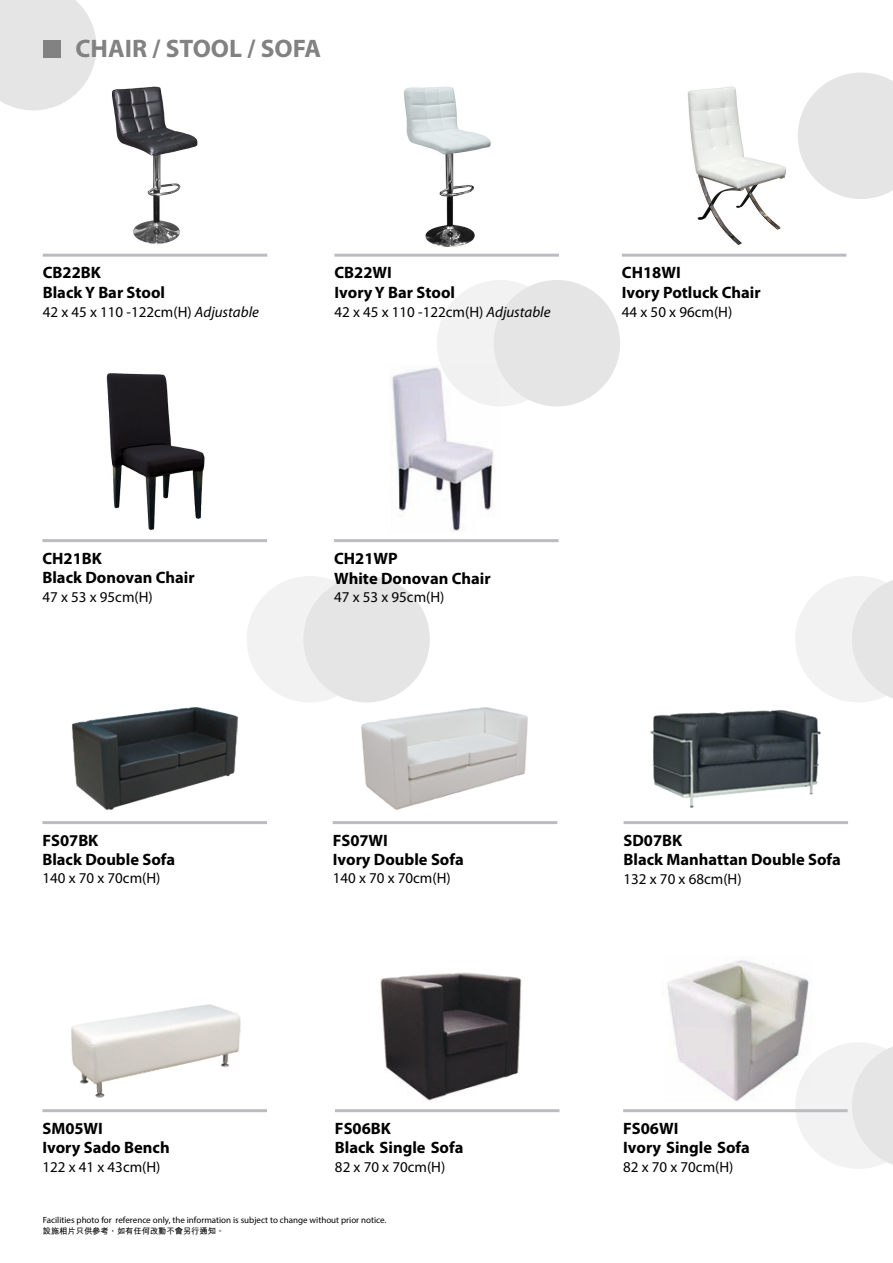
<style>
.page{position:relative;width:893px;height:1263px;background:#fff}
.page>*{position:absolute;margin:0;border:0;box-sizing:border-box;transform-origin:0 0}
.t1{font:700 25.35px "Myriad Pro";color:#828282}
.t2{font:700 16.5px/19.5px "Myriad Pro";color:#000}
.t3{font:15px "Myriad Pro";color:#000}
.t4{font:9px "Myriad Pro";color:#000}
.t5{font:700 8.25px "M Hei HK";color:#000}
.s1{font-style:italic}
.s2{font-family:"Adobe Ming Std";font-weight:300}
</style>
<div class="page">
<svg style="left:0;top:0;width:97px;height:110px;background:#e8e8e8"></svg>
<svg style="left:798px;top:73px;width:95px;height:126px"></svg>
<div style="left:437px;top:280px;width:126px;height:126px;background:#f2f2f2;border-radius:50%"></div>
<div style="left:494px;top:280px;width:126px;height:126px;background:#e5e5e5;border-radius:50%"></div>
<div style="left:247px;top:576px;width:126px;height:126px;background:#f2f2f2;border-radius:50%"></div>
<div style="left:303px;top:576px;width:127px;height:126px;background:#e5e5e5;border-radius:50%"></div>
<svg style="left:796px;top:576px;width:97px;height:126px"></svg>
<svg style="left:795px;top:1043px;width:98px;height:126px"></svg>
<img style="left:112px;top:86px;width:86px;height:159px">
<hr style="left:43px;top:254px;width:224px;height:3px;background:#bcbbc1">
<img style="left:404px;top:86px;width:87px;height:161px">
<hr style="left:334px;top:254px;width:225px;height:3px;background:#bcbbc1">
<img style="left:687px;top:86px;width:99px;height:159px">
<hr style="left:622px;top:254px;width:224px;height:3px;background:#bcbbc1">
<div style="left:43px;top:40px;width:18px;height:17px;background:#828282"></div>
<img style="left:106px;top:373px;width:99px;height:157px">
<hr style="left:42px;top:539px;width:225px;height:3px;background:#bcbbc1">
<img style="left:391px;top:366px;width:145px;height:166px">
<hr style="left:334px;top:539px;width:225px;height:3px;background:#bcbbc1">
<img style="left:72px;top:707px;width:166px;height:103px">
<hr style="left:42px;top:821px;width:225px;height:3px;background:#bcbbc1">
<img style="left:361px;top:707px;width:167px;height:103px">
<hr style="left:333px;top:821px;width:224px;height:3px;background:#bcbbc1">
<img style="left:650px;top:710px;width:171px;height:98px">
<hr style="left:624px;top:821px;width:224px;height:3px;background:#bcbbc1">
<img style="left:71px;top:1004px;width:170px;height:94px">
<hr style="left:42px;top:1109px;width:225px;height:3px;background:#bcbbc1">
<img style="left:380px;top:972px;width:142px;height:129px">
<hr style="left:335px;top:1109px;width:224px;height:3px;background:#bcbbc1">
<img style="left:667px;top:960px;width:161px;height:149px">
<hr style="left:623px;top:1109px;width:225px;height:3px;background:#bcbbc1">
<h1 class="t1" style="left:76px;top:32px;width:247px">CHAIR / STOOL / SOFA</h1>
<p class="t2" style="left:43px;top:262px;width:124px;line-height:20px">CB22BK<br>Black Y Bar Stool</p>
<p class="t3" style="left:43px;top:302px;width:218px">42 x 45 x 110 -122cm(H) <span class="s1">Adjustable</span></p>
<p class="t2" style="left:334px;top:262px;width:122px;line-height:20px">CB22WI<br>Ivory Y Bar Stool</p>
<p class="t3" style="left:334px;top:302px;width:218px">42 x 45 x 110 -122cm(H) <span class="s1">Adjustable</span></p>
<p class="t2" style="left:622px;top:262px;width:140px">CH18WI<br>Ivory Potluck Chair</p>
<p class="t3" style="left:622px;top:303px;width:112px">44 x 50 x 96cm(H)</p>
<p class="t2" style="left:42px;top:548px;width:154px">CH21BK<br>Black Donovan Chair</p>
<p class="t3" style="left:42px;top:588px;width:112px">47 x 53 x 95cm(H)</p>
<p class="t2" style="left:42px;top:830px;width:134px">FS07BK<br>Black Double Sofa</p>
<p class="t3" style="left:42px;top:869px;width:120px">140 x 70 x 70cm(H)</p>
<p class="t2" style="left:334px;top:548px;width:158px">CH21WP<br>White Donovan Chair</p>
<p class="t3" style="left:334px;top:588px;width:112px">47 x 53 x 95cm(H)</p>
<p class="t2" style="left:333px;top:830px;width:133px">FS07WI<br>Ivory Double Sofa</p>
<p class="t3" style="left:333px;top:869px;width:120px">140 x 70 x 70cm(H)</p>
<p class="t2" style="left:624px;top:830px;width:219px">SD07BK<br>Black Manhattan Double Sofa</p>
<p class="t3" style="left:624px;top:870px;width:120px">132 x 70 x 68cm(H)</p>
<p class="t2" style="left:42px;top:1118px;width:129px">SM05WI<br>Ivory Sado Bench</p>
<p class="t3" style="left:42px;top:1158px;width:120px">122 x 41 x 43cm(H)</p>
<p class="t2" style="left:335px;top:1118px;width:130px">FS06BK<br>Black Single Sofa</p>
<p class="t3" style="left:335px;top:1157px;width:112px">82 x 70 x 70cm(H)</p>
<p class="t4" style="left:43px;top:1215px;width:345px">Facilities photo for reference only, the information is subject to change without prior notice.</p>
<p class="t5" style="left:43px;top:1225px;width:183px">設施相片只供參考，如有任何改動不會另行通知<span class="s2">。</span></p>
<p class="t2" style="left:623px;top:1118px;width:128px">FS06WI<br>Ivory Single Sofa</p>
<p class="t3" style="left:623px;top:1157px;width:112px">82 x 70 x 70cm(H)</p>
</div>
